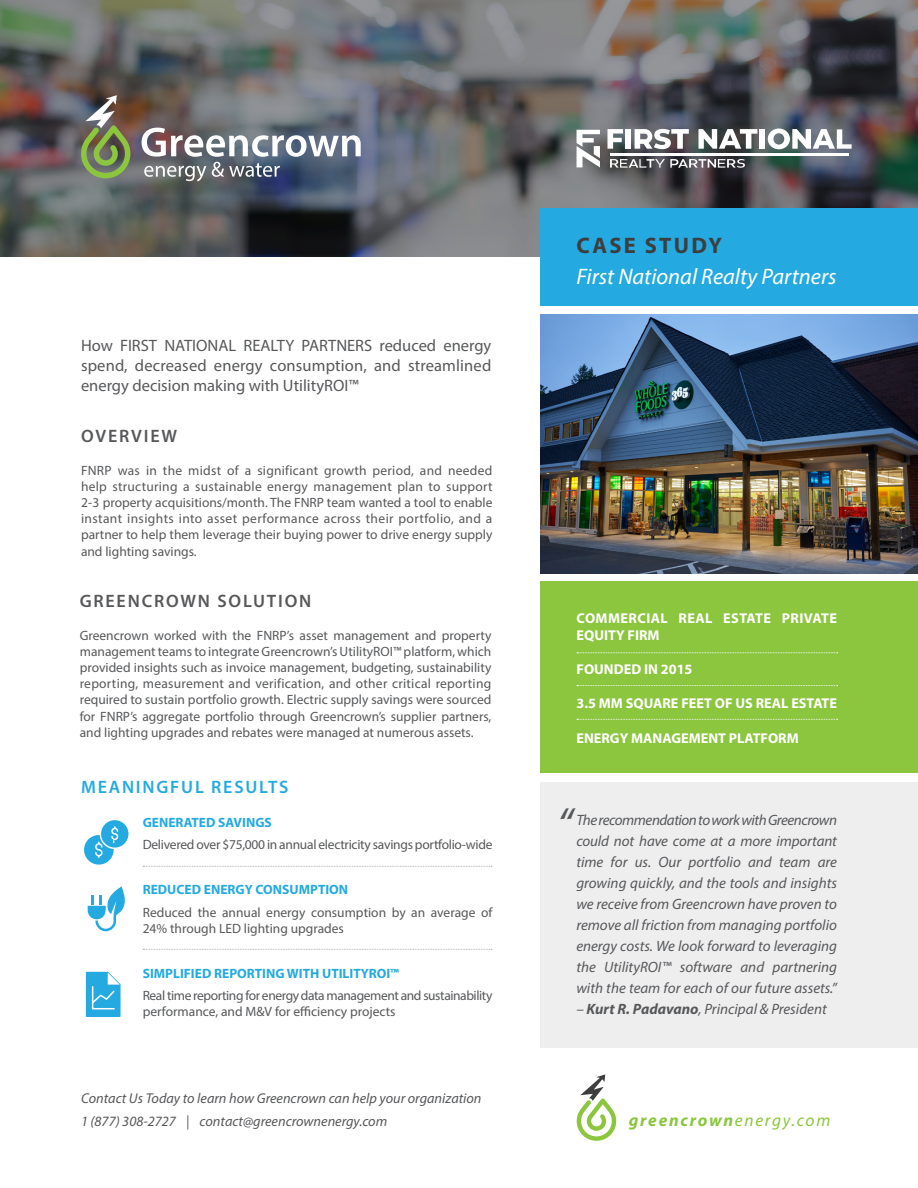
<style>
.page{position:relative;width:918px;height:1188px;background:#fff}
.page>*{position:absolute;margin:0;border:0;box-sizing:border-box;transform-origin:0 0}
.t1{font:italic 45px "Myriad Pro";color:#57585a}
.t2{font:italic 22.5px "Myriad Pro";color:#fff}
.t3{font:700 22.5px "Myriad Pro";letter-spacing:.1em;color:#3e3e3f}
.t4{font:600 18px "Myriad Pro";letter-spacing:.1em;color:#57585a}
.t5{font:600 18px "Myriad Pro";letter-spacing:.1em;color:#24aae1}
.t6{font:italic 700 17.25px "Myriad Pro";letter-spacing:.1em;color:#8bc63e}
.t7{font:16.5px/19.8px "Myriad Pro";color:#57585a;text-align:justify}
.t8{font:italic 15px/21px "Myriad Pro";color:#57585a;text-align:justify}
.t9{font:italic 14.25px "Myriad Pro";color:#57585a}
.t10{font:700 14.25px "Myriad Pro";color:#fff}
.t11{font:700 14.25px/17.1px "Myriad Pro";letter-spacing:.03em;color:#fff}
.t12{font:13.5px/16.2px "Myriad Pro";color:#57585a;text-align:justify}
.t13{font:13.5px/16.2px "Myriad Pro";letter-spacing:-.03em;color:#57585a}
.t14{font:700 13.5px "Myriad Pro";color:#24aae1}
.t15{font:13.5px "Myriad Pro";letter-spacing:-.02em;color:#57585a}
.s1{font-weight:700}
.s2{font-weight:400}
</style>
<div class="page">
<img style="left:0;top:0;width:918px;height:256px">
<div style="left:540px;top:581px;width:378px;height:192px;background:#8bc63e"></div>
<img style="left:540px;top:315px;width:378px;height:258px">
<div style="left:540px;top:782px;width:378px;height:266px;background:#eeeeef"></div>
<svg style="left:142px;top:128px;width:219px;height:53px"></svg>
<svg style="left:81px;top:95px;width:49px;height:83px;background:#78805b"></svg>
<div style="left:540px;top:208px;width:378px;height:98px;background:#24aae1"></div>
<svg style="left:577px;top:719px;width:261px;height:1px"></svg>
<svg style="left:577px;top:685px;width:261px;height:1px"></svg>
<svg style="left:577px;top:652px;width:261px;height:1px"></svg>
<svg style="left:143px;top:866px;width:349px;height:1px"></svg>
<svg style="left:143px;top:949px;width:349px;height:1px"></svg>
<svg style="left:84px;top:820px;width:44px;height:45px"></svg>
<svg style="left:88px;top:886px;width:37px;height:45px"></svg>
<svg style="left:577px;top:1074px;width:39px;height:67px"></svg>
<svg style="left:86px;top:972px;width:35px;height:45px;background:#4ab8e6"></svg>
<svg style="left:577px;top:130px;width:23px;height:37px"></svg>
<div style="left:625px;top:129px;width:6px;height:20px;background:#fff"></div>
<div style="left:759px;top:129px;width:6px;height:20px;background:#fff"></div>
<svg style="left:607px;top:129px;width:16px;height:20px"></svg>
<svg style="left:635px;top:127px;width:54px;height:25px"></svg>
<svg style="left:698px;top:129px;width:59px;height:20px"></svg>
<svg style="left:768px;top:129px;width:84px;height:20px"></svg>
<hr style="left:610px;top:153px;width:239px;height:2px;background:#fff">
<svg style="left:610px;top:159px;width:135px;height:9px"></svg>
<p class="t7" style="left:81px;top:336px;width:412px">How FIRST NATIONAL REALTY PARTNERS reduced energy spend, decreased energy consumption, and streamlined energy decision making with UtilityROI™</p>
<p class="t4" style="left:81px;top:425px;width:98px">OVERVIEW</p>
<p class="t12" style="left:81px;top:462px;width:413px">FNRP was in the midst of a significant growth period, and needed help structuring a sustainable energy management plan to support 2-3 property acquisitions/month. The FNRP team wanted a tool to enable instant insights into asset performance across their portfolio, and a partner to help them leverage their buying power to drive energy supply and lighting savings.</p>
<p class="t4" style="left:80px;top:590px;width:233px">GREENCROWN SOLUTION</p>
<p class="t12" style="left:80px;top:627px;width:413px">Greencrown worked with the FNRP’s asset management and property management teams to integrate Greencrown’s UtilityROI™ platform, which provided insights such as invoice management, budgeting, sustainability reporting, measurement and verification, and other critical reporting required to sustain portfolio growth. Electric supply savings were sourced for FNRP’s aggregate portfolio through Greencrown’s supplier partners, and lighting upgrades and rebates were managed at numerous assets.</p>
<p class="t5" style="left:81px;top:775px;width:209px">MEANINGFUL RESULTS</p>
<p class="t14" style="left:143px;top:813px;width:131px">GENERATED SAVINGS</p>
<p class="t15" style="left:143px;top:836px;width:351px">Delivered over $75,000 in annual electricity savings portfolio-wide</p>
<p class="t14" style="left:143px;top:881px;width:207px">REDUCED ENERGY CONSUMPTION</p>
<p class="t12" style="left:143px;top:904px;width:351px">Reduced the annual energy consumption by an average of<br>24% through LED lighting upgrades</p>
<p class="t14" style="left:143px;top:964px;width:258px">SIMPLIFIED REPORTING WITH UTILITYROI™</p>
<p class="t13" style="left:143px;top:987px;width:351px">Real time reporting for energy data management and sustainability performance, and M&amp;V for efficiency projects</p>
<p class="t3" style="left:577px;top:230px;width:147px">CASE STUDY</p>
<p class="t2" style="left:577px;top:263px;width:262px">First National Realty Partners</p>
<p class="t11" style="left:577px;top:609px;width:262px">COMMERCIAL REAL ESTATE PRIVATE<br>EQUITY FIRM</p>
<p class="t10" style="left:577px;top:660px;width:118px">FOUNDED IN 2015</p>
<p class="t10" style="left:577px;top:694px;width:262px">3.5 MM SQUARE FEET OF US REAL ESTATE</p>
<p class="t10" style="left:577px;top:728px;width:224px">ENERGY MANAGEMENT PLATFORM</p>
<p class="t1" style="left:557px;top:796px;width:17px">“</p>
<p class="t8" style="left:576px;top:809px;width:262px">The recommendation to work with Greencrown could not have come at a more important time for us. Our portfolio and team are growing quickly, and the tools and insights we receive from Greencrown have proven to remove all friction from managing portfolio energy costs. We look forward to leveraging the UtilityROI™ software and partnering with the team for each of our future assets.”</p>
<p class="t8" style="left:576px;top:998px;width:252px">– <span class="s1">Kurt R. Padavano</span>, Principal &amp; President</p>
<p class="t9" style="left:81px;top:1090px;width:402px">Contact Us Today to learn how Greencrown can help your organization</p>
<p class="t9" style="left:81px;top:1112px;width:308px">1 (877) 308-2727 | contact@greencrownenergy.com</p>
<p class="t6" style="left:629px;top:1109px;width:203px">greencrown<span class="s2">energy.com</span></p>
</div>
